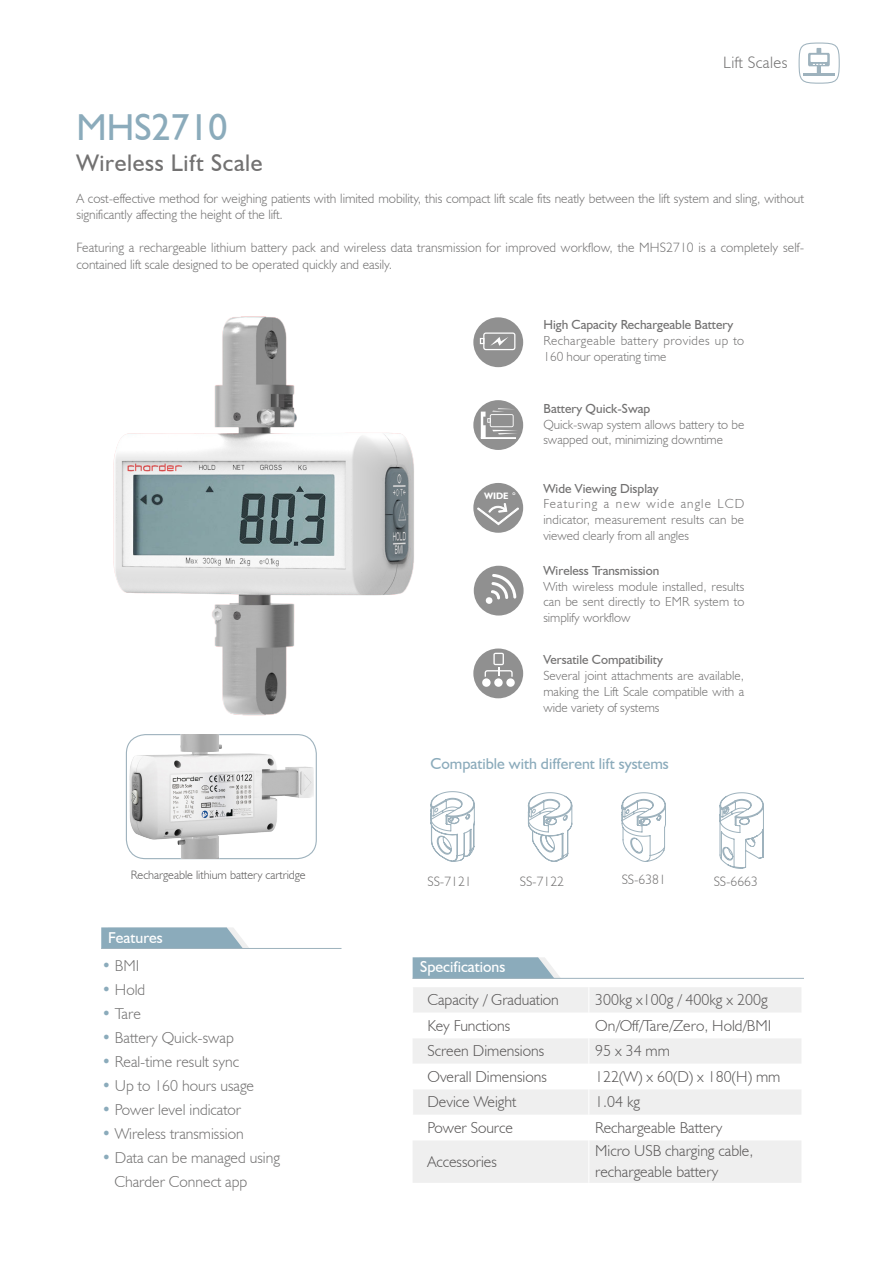
<style>
.page{position:relative;width:893px;height:1263px;background:#fff}
.page>*{position:absolute;margin:0;border:0;box-sizing:border-box;transform-origin:0 0}
.t1{font:37.5px "Humanist 521 BT";color:#8babbb}
.t2{font:24px "Humanist 521 BT";letter-spacing:.025em;color:#727171}
.t3{font:300 16.5px "Humanist 521 BT";letter-spacing:.025em;color:#727171}
.t4{font:300 15.75px/21px "Humanist 521 BT";color:#595757}
.t5{font:300 15.75px/24px "Humanist 521 BT";color:#727171}
.t6{font:15.75px "Humanist 521 BT";color:#8babbb}
.t7{font:15.75px "Humanist 521 BT";color:#fff}
.t8{font:300 13.5px/16.5px "Humanist 521 BT";color:#727171}
.t9{font:300 13.05px/15.8px "Humanist 521 BT";color:#727171;text-align:justify}
.t10{font:13.05px "Humanist 521 BT";color:#727171}
.t11{font:300 13.05px/15.8px "Humanist 521 BT";letter-spacing:.035em;color:#727171}
.t12{font:300 12.15px "Humanist 521 BT";color:#595757}
.t13{font:700 9.3px "Humanist 521 BT";color:#fff}
.s1{color:#8babbb}
</style>
<div class="page">
<div style="left:799px;top:43px;width:41px;height:41px;border:1px solid #9eb2bd;border-radius:50%"></div>
<hr style="left:803px;top:74px;width:31px;height:2px;background:#9eb2bd">
<hr style="left:817px;top:64px;width:4px;height:11px;background:#9eb2bd">
<svg style="left:808px;top:48px;width:22px;height:18px"></svg>
<div style="left:473px;top:317px;width:50px;height:50px;background:#909090;border-radius:50%"></div>
<svg style="left:480px;top:332px;width:35px;height:18px"></svg>
<div style="left:473px;top:483px;width:50px;height:50px;background:#909090;border-radius:50%"></div>
<svg style="left:477px;top:503px;width:42px;height:22px"></svg>
<div style="left:474px;top:566px;width:50px;height:49px;background:#909090;border-radius:50%"></div>
<svg style="left:485px;top:574px;width:31px;height:30px"></svg>
<div style="left:473px;top:648px;width:50px;height:50px;background:#909090;border-radius:50%"></div>
<svg style="left:485px;top:653px;width:28px;height:24px"></svg>
<div style="left:482px;top:678px;width:9px;height:9px;background:#fff;border-radius:50%"></div>
<div style="left:494px;top:678px;width:9px;height:9px;background:#fff;border-radius:50%"></div>
<div style="left:506px;top:678px;width:9px;height:9px;background:#fff;border-radius:50%"></div>
<div style="left:473px;top:400px;width:50px;height:50px;background:#909090;border-radius:50%"></div>
<hr style="left:481px;top:437px;width:35px;height:2px;background:#fff">
<svg style="left:481px;top:408px;width:37px;height:30px"></svg>
<svg style="left:101px;top:927px;width:148px;height:21px;background:#97b3c2"></svg>
<hr style="left:101px;top:948px;width:240px;height:1px;background:#9eb2bd">
<div style="left:413px;top:1141px;width:388px;height:42px;background:#efefef"></div>
<hr style="left:588px;top:1140px;width:1px;height:43px;background:#fff">
<svg style="left:413px;top:987px;width:388px;height:128px"></svg>
<svg style="left:413px;top:957px;width:148px;height:21px;background:#97b3c1"></svg>
<hr style="left:413px;top:978px;width:391px;height:1px;background:#9eb2bd">
<svg style="left:430px;top:791px;width:45px;height:71px"></svg>
<svg style="left:528px;top:792px;width:44px;height:70px"></svg>
<svg style="left:621px;top:792px;width:45px;height:70px"></svg>
<svg style="left:719px;top:792px;width:45px;height:77px"></svg>
<div style="left:126px;top:734px;width:191px;height:125px;border:1px solid #9eb2bd;border-radius:19px"></div>
<img style="left:114px;top:317px;width:300px;height:399px">
<img style="left:129px;top:734px;width:185px;height:124px">
<h1 class="t1" style="left:77px;top:105px;width:152px">MHS2710</h1>
<h2 class="t2" style="left:77px;top:148px;width:187px">Wireless Lift Scale</h2>
<p class="t3" style="left:723px;top:52px;width:66px">Lift Scales</p>
<p class="t8" style="left:77px;top:190px;width:729px">A cost-effective method for weighing patients with limited mobility, this compact lift scale fits neatly between the lift system and sling, without significantly affecting the height of the lift.</p>
<p class="t8" style="left:77px;top:239px;width:729px">Featuring a rechargeable lithium battery pack and wireless data transmission for improved workflow, the MHS2710 is a completely self&shy;contained lift scale designed to be operated quickly and easily.</p>
<p class="t13" style="left:484px;top:490px;width:33px">WIDE °</p>
<p class="t10" style="left:543px;top:316px;width:191px">High Capacity Rechargeable Battery</p>
<p class="t11" style="left:543px;top:332px;width:202px">Rechargeable battery provides up to<br>160 hour operating time</p>
<p class="t10" style="left:543px;top:400px;width:108px">Battery Quick-Swap</p>
<p class="t9" style="left:543px;top:416px;width:202px">Quick-swap system allows battery to be swapped out, minimizing downtime</p>
<p class="t10" style="left:543px;top:480px;width:117px">Wide Viewing Display</p>
<p class="t9" style="left:543px;top:496px;width:202px">Featuring a new wide angle LCD indicator, measurement results can be viewed clearly from all angles</p>
<p class="t10" style="left:543px;top:562px;width:117px">Wireless Transmission</p>
<p class="t9" style="left:543px;top:578px;width:202px">With wireless module installed, results can be sent directly to EMR system to simplify workflow</p>
<p class="t10" style="left:543px;top:652px;width:121px">Versatile Compatibility</p>
<p class="t9" style="left:543px;top:668px;width:202px">Several joint attachments are available, making the Lift Scale compatible with a wide variety of systems</p>
<p class="t12" style="left:131px;top:867px;width:176px">Rechargeable lithium battery cartridge</p>
<p class="t7" style="left:108px;top:928px;width:56px">Features</p>
<p class="t6" style="left:431px;top:754px;width:240px">Compatible with different lift systems</p>
<p class="t8" style="left:428px;top:873px;width:46px">SS-7121</p>
<p class="t8" style="left:520px;top:873px;width:46px">SS-7122</p>
<p class="t8" style="left:622px;top:871px;width:46px">SS-6381</p>
<p class="t8" style="left:714px;top:873px;width:46px">SS-6663</p>
<p class="t5" style="left:102px;top:953px;width:39px"><span class="s1">•</span> BMI</p>
<p class="t7" style="left:420px;top:957px;width:87px">Specifications</p>
<p class="t5" style="left:102px;top:977px;width:45px"><span class="s1">•</span> Hold</p>
<p class="t5" style="left:102px;top:1001px;width:41px"><span class="s1">•</span> Tare</p>
<p class="t5" style="left:102px;top:1025px;width:134px"><span class="s1">•</span> Battery Quick-swap</p>
<p class="t5" style="left:102px;top:1049px;width:139px"><span class="s1">•</span> Real-time result sync</p>
<p class="t5" style="left:102px;top:1073px;width:154px"><span class="s1">•</span> Up to 160 hours usage</p>
<p class="t5" style="left:102px;top:1097px;width:141px"><span class="s1">•</span> Power level indicator</p>
<p class="t5" style="left:102px;top:1121px;width:143px"><span class="s1">•</span> Wireless transmission</p>
<p class="t5" style="left:114px;top:1145px;width:167px;text-indent:-13px"><span class="s1">•</span> Data can be managed using<br>Charder Connect app</p>
<p class="t4" style="left:427px;top:989px;width:133px">Capacity / Graduation</p>
<p class="t4" style="left:595px;top:989px;width:174px">300kg x100g / 400kg x 200g</p>
<p class="t4" style="left:427px;top:1015px;width:84px">Key Functions</p>
<p class="t4" style="left:595px;top:1015px;width:178px">On/Off/Tare/Zero, Hold/BMI</p>
<p class="t4" style="left:427px;top:1040px;width:118px">Screen Dimensions</p>
<p class="t4" style="left:595px;top:1040px;width:76px">95 x 34 mm</p>
<p class="t4" style="left:427px;top:1066px;width:121px">Overall Dimensions</p>
<p class="t4" style="left:595px;top:1066px;width:187px">122(W) x 60(D) x 180(H) mm</p>
<p class="t4" style="left:427px;top:1091px;width:90px">Device Weight</p>
<p class="t4" style="left:595px;top:1091px;width:46px">1.04 kg</p>
<p class="t4" style="left:427px;top:1117px;width:87px">Power Source</p>
<p class="t4" style="left:595px;top:1117px;width:129px">Rechargeable Battery</p>
<p class="t4" style="left:427px;top:1151px;width:71px">Accessories</p>
<p class="t4" style="left:595px;top:1140px;width:160px">Micro USB charging cable, rechargeable battery</p>
</div>
